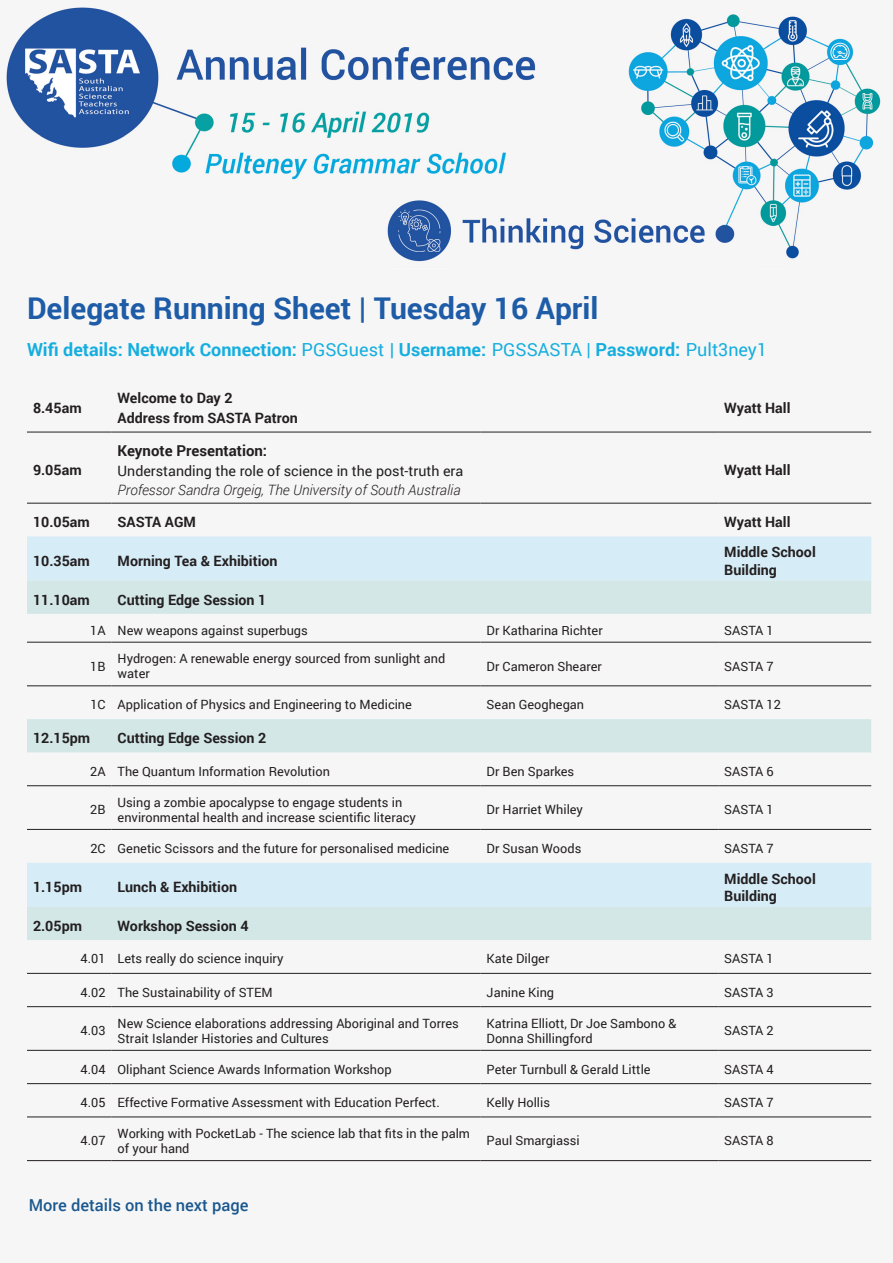
<style>
.page{position:relative;width:893px;height:1263px;background:#f6f6f6}
.page>*{position:absolute;margin:0;border:0;box-sizing:border-box;transform-origin:0 0}
.t1{font:700 30px "Roboto";color:#1e5ca7}
.t2{font:700 18px "Roboto";color:#15aedf}
.t3{font:500 16.5px "Roboto";color:#1b588f}
.t4{font:700 15px "Roboto";color:#231f20}
.Heading{font:700 14.25px/17.1px "Roboto";color:#231f20}
.t5{font:italic 300 14.25px "Roboto";color:#231f20}
.t6{font:14.25px "Roboto";color:#231f20}
.t7{font:12.75px/15.3px "Roboto";color:#231f20}
.s1{font-weight:400}
</style>
<div class="page">
<img style="left:6px;top:7px;width:875px;height:255px">
<div style="left:27px;top:536px;width:844px;height:44px;background:#d6ecf7"></div>
<svg style="left:27px;top:580px;width:844px;height:360px"></svg>
<hr style="left:27px;top:432px;width:85px;height:1px;background:#231f20">
<hr style="left:112px;top:432px;width:369px;height:1px;background:#231f20">
<hr style="left:481px;top:432px;width:237px;height:1px;background:#231f20">
<hr style="left:718px;top:432px;width:153px;height:1px;background:#231f20">
<hr style="left:27px;top:973px;width:85px;height:1px;background:#231f20">
<hr style="left:112px;top:973px;width:369px;height:1px;background:#231f20">
<hr style="left:481px;top:973px;width:237px;height:1px;background:#231f20">
<hr style="left:718px;top:973px;width:153px;height:1px;background:#231f20">
<hr style="left:27px;top:1006px;width:85px;height:1px;background:#231f20">
<hr style="left:112px;top:1006px;width:369px;height:1px;background:#231f20">
<hr style="left:481px;top:1006px;width:237px;height:1px;background:#231f20">
<hr style="left:718px;top:1006px;width:153px;height:1px;background:#231f20">
<hr style="left:27px;top:1050px;width:85px;height:1px;background:#231f20">
<hr style="left:112px;top:1050px;width:369px;height:1px;background:#231f20">
<hr style="left:481px;top:1050px;width:237px;height:1px;background:#231f20">
<hr style="left:718px;top:1050px;width:153px;height:1px;background:#231f20">
<hr style="left:27px;top:1083px;width:85px;height:1px;background:#231f20">
<hr style="left:112px;top:1083px;width:369px;height:1px;background:#231f20">
<hr style="left:481px;top:1083px;width:237px;height:1px;background:#231f20">
<hr style="left:718px;top:1083px;width:153px;height:1px;background:#231f20">
<hr style="left:27px;top:1116px;width:85px;height:1px;background:#231f20">
<hr style="left:112px;top:1116px;width:369px;height:1px;background:#231f20">
<hr style="left:481px;top:1116px;width:237px;height:1px;background:#231f20">
<hr style="left:718px;top:1116px;width:153px;height:1px;background:#231f20">
<hr style="left:27px;top:1160px;width:85px;height:1px;background:#231f20">
<hr style="left:112px;top:1160px;width:369px;height:1px;background:#231f20">
<hr style="left:481px;top:1160px;width:237px;height:1px;background:#231f20">
<hr style="left:718px;top:1160px;width:153px;height:1px;background:#231f20">
<hr style="left:27px;top:785px;width:85px;height:1px;background:#231f20">
<hr style="left:112px;top:785px;width:369px;height:1px;background:#231f20">
<hr style="left:481px;top:785px;width:237px;height:1px;background:#231f20">
<hr style="left:718px;top:785px;width:153px;height:1px;background:#231f20">
<hr style="left:27px;top:829px;width:85px;height:1px;background:#231f20">
<hr style="left:112px;top:829px;width:369px;height:1px;background:#231f20">
<hr style="left:481px;top:829px;width:237px;height:1px;background:#231f20">
<hr style="left:718px;top:829px;width:153px;height:1px;background:#231f20">
<hr style="left:27px;top:642px;width:85px;height:1px;background:#231f20">
<hr style="left:112px;top:642px;width:369px;height:1px;background:#231f20">
<hr style="left:481px;top:642px;width:237px;height:1px;background:#231f20">
<hr style="left:718px;top:642px;width:153px;height:1px;background:#231f20">
<hr style="left:27px;top:685px;width:85px;height:1px;background:#231f20">
<hr style="left:112px;top:685px;width:369px;height:1px;background:#231f20">
<hr style="left:481px;top:685px;width:237px;height:1px;background:#231f20">
<hr style="left:718px;top:685px;width:153px;height:1px;background:#231f20">
<hr style="left:27px;top:503px;width:85px;height:1px;background:#231f20">
<hr style="left:112px;top:503px;width:369px;height:1px;background:#231f20">
<hr style="left:481px;top:503px;width:237px;height:1px;background:#231f20">
<hr style="left:718px;top:503px;width:153px;height:1px;background:#231f20">
<p class="t1" style="left:27px;top:287px;width:573px">Delegate Running Sheet | Tuesday 16 April</p>
<p class="t2" style="left:27px;top:336px;width:742px">Wifi details: Network Connection: <span class="s1">PGSGuest</span> | Username: <span class="s1">PGSSASTA |</span> Password: <span class="s1">Pult3ney1</span></p>
<p class="Heading" style="left:33px;top:399px;width:50px">8.45am</p>
<p class="Heading" style="left:33px;top:461px;width:50px">9.05am</p>
<p class="Heading" style="left:118px;top:389px;width:117px">Welcome to Day 2</p>
<p class="Heading" style="left:118px;top:409px;width:182px">Address from SASTA Patron</p>
<p class="t4" style="left:118px;top:440px;width:151px">Keynote Presentation:</p>
<p class="t6" style="left:118px;top:461px;width:347px">Understanding the role of science in the post-truth era</p>
<p class="t5" style="left:118px;top:480px;width:344px">Professor Sandra Orgeig, The University of South Australia</p>
<p class="Heading" style="left:724px;top:399px;width:68px">Wyatt Hall</p>
<p class="Heading" style="left:724px;top:461px;width:68px">Wyatt Hall</p>
<p class="Heading" style="left:33px;top:513px;width:58px">10.05am</p>
<p class="Heading" style="left:118px;top:513px;width:80px">SASTA AGM</p>
<p class="Heading" style="left:724px;top:513px;width:68px">Wyatt Hall</p>
<p class="Heading" style="left:33px;top:552px;width:58px">10.35am</p>
<p class="Heading" style="left:118px;top:552px;width:162px">Morning Tea &amp; Exhibition</p>
<p class="Heading" style="left:724px;top:543px;width:93px">Middle School<br>Building</p>
<p class="Heading" style="left:33px;top:590px;width:58px">11.10am</p>
<p class="Heading" style="left:118px;top:590px;width:150px">Cutting Edge Session 1</p>
<p class="t7" style="left:90px;top:622px;width:17px">1A</p>
<p class="t7" style="left:118px;top:622px;width:192px">New weapons against superbugs</p>
<p class="t7" style="left:487px;top:622px;width:118px">Dr Katharina Richter</p>
<p class="t7" style="left:724px;top:622px;width:51px">SASTA 1</p>
<p class="t7" style="left:90px;top:658px;width:17px">1B</p>
<p class="t7" style="left:118px;top:650px;width:329px">Hydrogen: A renewable energy sourced from sunlight and water</p>
<p class="t7" style="left:487px;top:658px;width:117px">Dr Cameron Shearer</p>
<p class="t7" style="left:724px;top:658px;width:51px">SASTA 7</p>
<p class="t7" style="left:90px;top:696px;width:17px">1C</p>
<p class="t7" style="left:118px;top:696px;width:296px">Application of Physics and Engineering to Medicine</p>
<p class="t7" style="left:487px;top:696px;width:99px">Sean Geoghegan</p>
<p class="t7" style="left:724px;top:696px;width:58px">SASTA 12</p>
<p class="Heading" style="left:33px;top:729px;width:59px">12.15pm</p>
<p class="Heading" style="left:118px;top:729px;width:150px">Cutting Edge Session 2</p>
<p class="t7" style="left:90px;top:763px;width:17px">2A</p>
<p class="t7" style="left:118px;top:763px;width:214px">The Quantum Information Revolution</p>
<p class="t7" style="left:487px;top:763px;width:89px">Dr Ben Sparkes</p>
<p class="t7" style="left:724px;top:763px;width:51px">SASTA 6</p>
<p class="t7" style="left:90px;top:801px;width:17px">2B</p>
<p class="t7" style="left:118px;top:794px;width:300px">Using a zombie apocalypse to engage students in environmental health and increase scientific literacy</p>
<p class="t7" style="left:487px;top:801px;width:98px">Dr Harriet Whiley</p>
<p class="t7" style="left:724px;top:801px;width:51px">SASTA 1</p>
<p class="t7" style="left:90px;top:840px;width:17px">2C</p>
<p class="t7" style="left:118px;top:840px;width:333px">Genetic Scissors and the future for personalised medicine</p>
<p class="t7" style="left:487px;top:840px;width:96px">Dr Susan Woods</p>
<p class="t7" style="left:724px;top:840px;width:51px">SASTA 7</p>
<p class="Heading" style="left:33px;top:878px;width:51px">1.15pm</p>
<p class="Heading" style="left:118px;top:878px;width:121px">Lunch &amp; Exhibition</p>
<p class="Heading" style="left:724px;top:869px;width:93px">Middle School<br>Building</p>
<p class="Heading" style="left:33px;top:917px;width:51px">2.05pm</p>
<p class="Heading" style="left:118px;top:917px;width:132px">Workshop Session 4</p>
<p class="t7" style="left:81px;top:951px;width:26px">4.01</p>
<p class="t7" style="left:118px;top:951px;width:167px">Lets really do science inquiry</p>
<p class="t7" style="left:487px;top:951px;width:64px">Kate Dilger</p>
<p class="t7" style="left:724px;top:951px;width:51px">SASTA 1</p>
<p class="t7" style="left:81px;top:984px;width:26px">4.02</p>
<p class="t7" style="left:118px;top:984px;width:157px">The Sustainability of STEM</p>
<p class="t7" style="left:487px;top:984px;width:69px">Janine King</p>
<p class="t7" style="left:724px;top:984px;width:51px">SASTA 3</p>
<p class="t7" style="left:81px;top:1022px;width:26px">4.03</p>
<p class="t7" style="left:118px;top:1015px;width:343px">New Science elaborations addressing Aboriginal and Torres<br>Strait Islander Histories and Cultures</p>
<p class="t7" style="left:487px;top:1015px;width:191px">Katrina Elliott, Dr Joe Sambono &amp;<br>Donna Shillingford</p>
<p class="t7" style="left:724px;top:1022px;width:51px">SASTA 2</p>
<p class="t7" style="left:81px;top:1061px;width:26px">4.04</p>
<p class="t7" style="left:118px;top:1061px;width:276px">Oliphant Science Awards Information Workshop</p>
<p class="t7" style="left:487px;top:1061px;width:165px">Peter Turnbull &amp; Gerald Little</p>
<p class="t7" style="left:724px;top:1061px;width:51px">SASTA 4</p>
<p class="t7" style="left:81px;top:1094px;width:26px">4.05</p>
<p class="t7" style="left:118px;top:1094px;width:324px">Effective Formative Assessment with Education Perfect.</p>
<p class="t7" style="left:487px;top:1094px;width:65px">Kelly Hollis</p>
<p class="t7" style="left:724px;top:1094px;width:51px">SASTA 7</p>
<p class="t7" style="left:81px;top:1133px;width:26px">4.07</p>
<p class="t7" style="left:118px;top:1125px;width:354px">Working with PocketLab - The science lab that fits in the palm of your hand</p>
<p class="t7" style="left:487px;top:1133px;width:95px">Paul Smargiassi</p>
<p class="t7" style="left:724px;top:1133px;width:51px">SASTA 8</p>
<p class="t3" style="left:29px;top:1193px;width:221px">More details on the next page</p>
</div>
